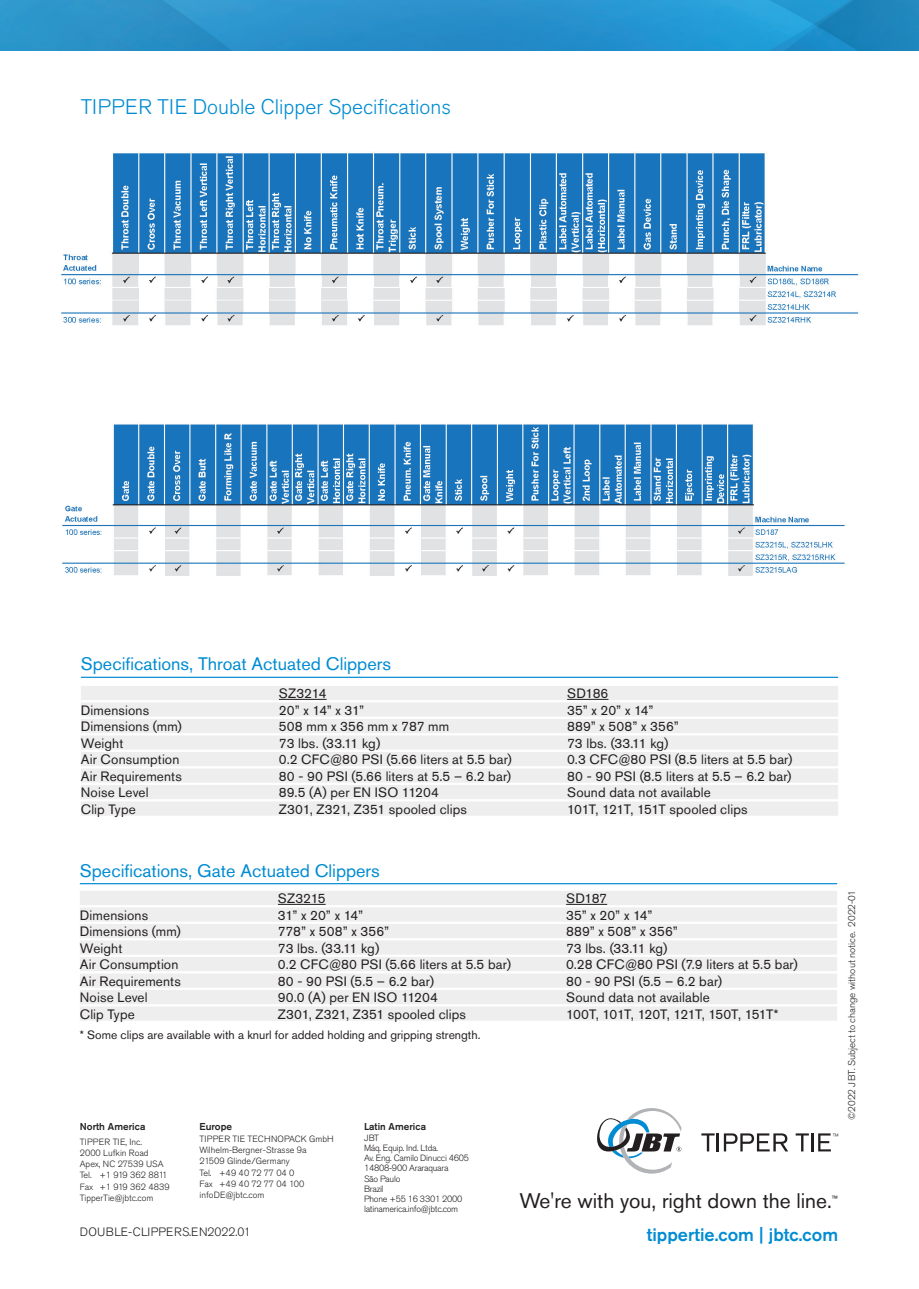
<style>
.page{position:relative;width:919px;height:1289px;background:#fff}
.page>*{position:absolute;margin:0;border:0;box-sizing:border-box;transform-origin:0 0}
.Hauptitel{font:300 21px "Akzidenz Grotesk Pro";color:#008cd2}
.t1{font:21px "Akzidenz Grotesk Pro";color:#231f20}
.Zwischentitel{font:18px "Akzidenz Grotesk Pro";color:#008cd2}
.t2{font:500 18px "Akzidenz Grotesk Pro";color:#008cd2}
.BlumSpeak_Body_Text{font:13.5px "Akzidenz Grotesk Pro";letter-spacing:.01em;color:#231f20}
.BlumSpeak_Body_Text-2{font:13.5px "Akzidenz Grotesk Pro";letter-spacing:-.05em;color:#231f20}
.Zwischentitel-2{font:12px "Akzidenz Grotesk Pro";color:#231f20}
.t3{font:300 12px "Akzidenz Grotesk Pro";letter-spacing:.02em;color:#231f20}
.t4{font:500 9.9px "Akzidenz Grotesk Pro";color:#231f20}
.t5{font:300 9.75px "Akzidenz Grotesk Pro";color:#231f20}
.t6{font:300 9px "Akzidenz Grotesk Pro";color:#231f20}
.t7{font:300 9px/10.2px "Akzidenz Grotesk Pro";letter-spacing:-.025em;color:#231f20}
.t8{font:300 9px "Akzidenz Grotesk Pro";letter-spacing:.02em;color:#231f20}
.t9{font:300 9px "Akzidenz Grotesk Pro";letter-spacing:-.04em;color:#231f20}
.t10{font:9px "Akzidenz Grotesk Pro";color:#231f20}
</style>
<div class="page">
<img style="left:0;top:0;width:918px;height:50px">
<svg style="left:597px;top:1108px;width:84px;height:65px"></svg>
<svg style="left:701px;top:1133px;width:13px;height:18px"></svg>
<hr style="left:716px;top:1133px;width:3px;height:18px;background:#231f20">
<svg style="left:723px;top:1133px;width:65px;height:18px"></svg>
<svg style="left:795px;top:1133px;width:13px;height:18px"></svg>
<hr style="left:810px;top:1133px;width:3px;height:18px;background:#231f20">
<svg style="left:818px;top:1133px;width:20px;height:18px"></svg>
<div style="left:81px;top:686px;width:757px;height:14px;background:#eeeeef"></div>
<hr style="left:279px;top:699px;width:47px;height:1px;background:#231f20">
<hr style="left:567px;top:699px;width:41px;height:1px;background:#231f20">
<div style="left:81px;top:702px;width:757px;height:14px;background:#eeeeef"></div>
<div style="left:81px;top:719px;width:757px;height:14px;background:#eeeeef"></div>
<div style="left:81px;top:735px;width:757px;height:14px;background:#eeeeef"></div>
<div style="left:81px;top:752px;width:757px;height:14px;background:#eeeeef"></div>
<div style="left:81px;top:768px;width:757px;height:14px;background:#eeeeef"></div>
<div style="left:81px;top:785px;width:757px;height:14px;background:#eeeeef"></div>
<div style="left:81px;top:801px;width:757px;height:14px;background:#eeeeef"></div>
<hr style="left:81px;top:676px;width:757px;height:2px;background:#008cd2">
<div style="left:80px;top:890px;width:757px;height:15px;background:#eeeeef"></div>
<hr style="left:278px;top:904px;width:47px;height:1px;background:#231f20">
<hr style="left:566px;top:904px;width:41px;height:1px;background:#231f20">
<div style="left:80px;top:907px;width:757px;height:14px;background:#eeeeef"></div>
<div style="left:80px;top:923px;width:757px;height:15px;background:#eeeeef"></div>
<div style="left:80px;top:940px;width:757px;height:14px;background:#eeeeef"></div>
<div style="left:80px;top:956px;width:757px;height:15px;background:#eeeeef"></div>
<div style="left:80px;top:973px;width:757px;height:14px;background:#eeeeef"></div>
<div style="left:80px;top:989px;width:757px;height:15px;background:#eeeeef"></div>
<div style="left:80px;top:1006px;width:757px;height:14px;background:#eeeeef"></div>
<hr style="left:80px;top:883px;width:757px;height:1px;background:#008cd2">
<img style="left:61px;top:153px;width:798px;height:172px">
<img style="left:62px;top:424px;width:783px;height:152px">
<p class="Hauptitel" style="left:81px;top:93px;width:371px">TIPPER TIE Double Clipper Specifications</p>
<p class="Zwischentitel" style="left:81px;top:652px;width:312px">Specifications, Throat Actuated Clippers</p>
<p class="BlumSpeak_Body_Text" style="left:279px;top:684px;width:49px">SZ3214</p>
<p class="BlumSpeak_Body_Text" style="left:567px;top:684px;width:43px">SD186</p>
<p class="BlumSpeak_Body_Text" style="left:81px;top:701px;width:70px">Dimensions</p>
<p class="BlumSpeak_Body_Text" style="left:279px;top:701px;width:87px">20” x 14” x 31”</p>
<p class="BlumSpeak_Body_Text" style="left:567px;top:701px;width:88px">35” x 20” x 14”</p>
<p class="BlumSpeak_Body_Text" style="left:81px;top:717px;width:102px">Dimensions (mm)</p>
<p class="BlumSpeak_Body_Text" style="left:279px;top:717px;width:172px">508 mm x 356 mm x 787 mm</p>
<p class="BlumSpeak_Body_Text" style="left:567px;top:717px;width:113px">889” x 508” x 356”</p>
<p class="BlumSpeak_Body_Text" style="left:81px;top:734px;width:44px">Weight</p>
<p class="BlumSpeak_Body_Text" style="left:279px;top:734px;width:103px">73 lbs. (33.11 kg)</p>
<p class="BlumSpeak_Body_Text" style="left:567px;top:734px;width:103px">73 lbs. (33.11 kg)</p>
<p class="BlumSpeak_Body_Text" style="left:81px;top:750px;width:100px">Air Consumption</p>
<p class="BlumSpeak_Body_Text" style="left:279px;top:750px;width:234px">0.2 CFC@80 PSI (5.66 liters at 5.5 bar)</p>
<p class="BlumSpeak_Body_Text" style="left:567px;top:750px;width:227px">0.3 CFC@80 PSI (8.5 liters at 5.5 bar)</p>
<p class="BlumSpeak_Body_Text" style="left:81px;top:767px;width:102px">Air Requirements</p>
<p class="BlumSpeak_Body_Text" style="left:279px;top:767px;width:234px">80 - 90 PSI (5.66 liters at 5.5 – 6.2 bar)</p>
<p class="BlumSpeak_Body_Text" style="left:567px;top:767px;width:226px">80 - 90 PSI (8.5 liters at 5.5 – 6.2 bar)</p>
<p class="BlumSpeak_Body_Text" style="left:81px;top:783px;width:69px">Noise Level</p>
<p class="BlumSpeak_Body_Text" style="left:279px;top:783px;width:162px">89.5 (A) per EN ISO 11204</p>
<p class="BlumSpeak_Body_Text" style="left:567px;top:783px;width:145px">Sound data not available</p>
<p class="BlumSpeak_Body_Text" style="left:81px;top:800px;width:57px">Clip Type</p>
<p class="BlumSpeak_Body_Text" style="left:279px;top:800px;width:189px">Z301, Z321, Z351 spooled clips</p>
<p class="BlumSpeak_Body_Text" style="left:567px;top:800px;width:182px">101T, 121T, 151T spooled clips</p>
<p class="Zwischentitel" style="left:80px;top:858px;width:301px">Specifications, Gate Actuated Clippers</p>
<p class="BlumSpeak_Body_Text" style="left:278px;top:889px;width:49px">SZ3215</p>
<p class="BlumSpeak_Body_Text" style="left:566px;top:889px;width:43px">SD187</p>
<p class="BlumSpeak_Body_Text" style="left:80px;top:906px;width:70px">Dimensions</p>
<p class="BlumSpeak_Body_Text" style="left:278px;top:906px;width:87px">31” x 20” x 14”</p>
<p class="BlumSpeak_Body_Text" style="left:566px;top:906px;width:88px">35” x 20” x 14”</p>
<p class="BlumSpeak_Body_Text" style="left:80px;top:922px;width:102px">Dimensions (mm)</p>
<p class="BlumSpeak_Body_Text" style="left:278px;top:922px;width:113px">778” x 508” x 356”</p>
<p class="BlumSpeak_Body_Text" style="left:566px;top:922px;width:113px">889” x 508” x 356”</p>
<p class="BlumSpeak_Body_Text" style="left:80px;top:939px;width:44px">Weight</p>
<p class="BlumSpeak_Body_Text" style="left:278px;top:939px;width:103px">73 lbs. (33.11 kg)</p>
<p class="BlumSpeak_Body_Text" style="left:566px;top:939px;width:103px">73 lbs. (33.11 kg)</p>
<p class="BlumSpeak_Body_Text" style="left:80px;top:955px;width:100px">Air Consumption</p>
<p class="BlumSpeak_Body_Text" style="left:278px;top:955px;width:234px">0.2 CFC@80 PSI (5.66 liters at 5.5 bar)</p>
<p class="BlumSpeak_Body_Text" style="left:566px;top:955px;width:233px">0.28 CFC@80 PSI (7.9 liters at 5.5 bar)</p>
<p class="BlumSpeak_Body_Text" style="left:80px;top:972px;width:102px">Air Requirements</p>
<p class="BlumSpeak_Body_Text" style="left:278px;top:972px;width:157px">80 - 90 PSI (5.5 – 6.2 bar)</p>
<p class="BlumSpeak_Body_Text" style="left:566px;top:972px;width:157px">80 - 90 PSI (5.5 – 6.2 bar)</p>
<p class="BlumSpeak_Body_Text" style="left:80px;top:988px;width:69px">Noise Level</p>
<p class="BlumSpeak_Body_Text" style="left:278px;top:988px;width:162px">90.0 (A) per EN ISO 11204</p>
<p class="BlumSpeak_Body_Text" style="left:566px;top:988px;width:145px">Sound data not available</p>
<p class="BlumSpeak_Body_Text" style="left:80px;top:1005px;width:57px">Clip Type</p>
<p class="BlumSpeak_Body_Text" style="left:278px;top:1005px;width:189px">Z301, Z321, Z351 spooled clips</p>
<p class="BlumSpeak_Body_Text-2" style="left:566px;top:1005px;width:214px">100T, 101T, 120T, 121T, 150T, 151T*</p>
<p class="Zwischentitel-2" style="left:80px;top:1026px;width:402px">* Some clips are available with a knurl for added holding and gripping strength.</p>
<p class="t4" style="left:80px;top:1120px;width:67px">North America</p>
<p class="t8" style="left:80px;top:1135px;width:64px">TIPPER TIE, Inc.</p>
<p class="t6" style="left:80px;top:1146px;width:70px">2000 Lufkin Road</p>
<p class="t6" style="left:80px;top:1158px;width:85px">Apex, NC 27539 USA</p>
<p class="t9" style="left:80px;top:1169px;width:89px">Tel. +1 919 362 8811</p>
<p class="t6" style="left:80px;top:1180px;width:91px">Fax +1 919 362 4839</p>
<p class="t6" style="left:80px;top:1191px;width:75px">TipperTie@jbtc.com</p>
<p class="t4" style="left:199px;top:1120px;width:34px">Europe</p>
<p class="t8" style="left:199px;top:1132px;width:136px">TIPPER TIE TECHNOPACK GmbH</p>
<p class="t6" style="left:199px;top:1143px;width:108px">Wilhelm-Bergner-Strasse 9a</p>
<p class="t6" style="left:199px;top:1155px;width:92px">21509 Glinde/Germany</p>
<p class="t6" style="left:199px;top:1166px;width:96px">Tel. +49 40 72 77 04 0</p>
<p class="t6" style="left:199px;top:1177px;width:106px">Fax +49 40 72 77 04 100</p>
<p class="t6" style="left:199px;top:1188px;width:66px">infoDE@jbtc.com</p>
<p class="t3" style="left:80px;top:1223px;width:172px">DOUBLE-CLIPPERS.EN2022.01</p>
<p class="t4" style="left:364px;top:1120px;width:64px">Latin America</p>
<p class="t7" style="left:364px;top:1132px;width:107px">JBT<br>Máq. Equip. Ind. Ltda.<br>Av. Eng. Camilo Dinucci 4605<br>14808-900 Araraquara<br>São Paulo<br>Brazil<br>Phone +55 16 3301 2000 latinamerica.info@jbtc.com</p>
<p class="t1" style="left:519px;top:1186px;width:314px">We're with you, right down the line.</p>
<p class="t10" style="left:831px;top:1192px;width:8px">™</p>
<p class="t2" style="left:646px;top:1223px;width:193px">tippertie.com | jbtc.com</p>
<p class="t5" style="left:845px;top:1119px;width:231px;rotate:-90deg">©2022 JBT. Subject to change without notice. 2022-01</p>
</div>
